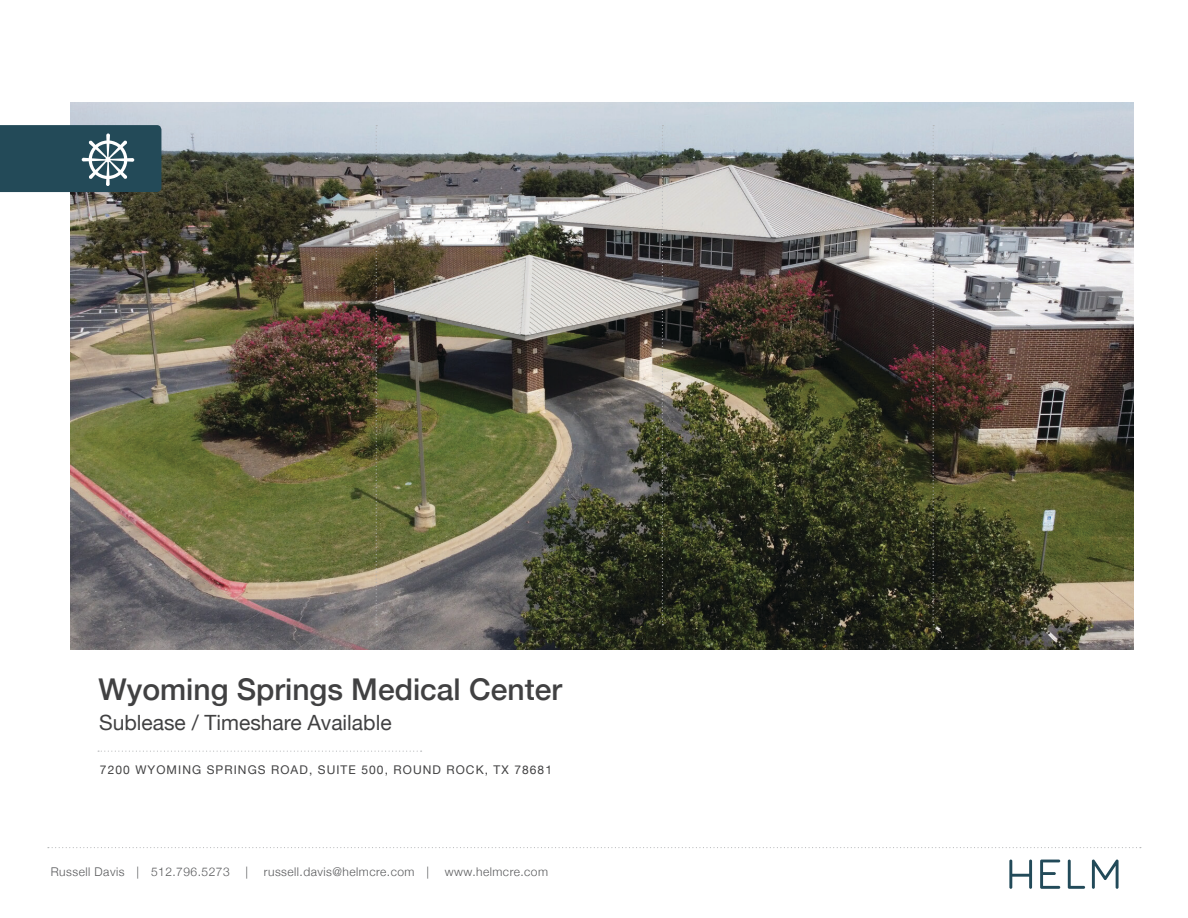
<style>
.page{position:relative;width:1188px;height:918px;background:#fff}
.page>*{position:absolute;margin:0;border:0;box-sizing:border-box;transform-origin:0 0}
.t1{font:500 30px "Helvetica Neue";color:#414142}
.t2{font:21px "Helvetica Neue";color:#414142}
.t3{font:300 12px "Helvetica Neue";letter-spacing:.04em;color:#58595b}
.t4{font:12px "Helvetica Neue";letter-spacing:.09em;color:#414142}
</style>
<div class="page">
<img style="left:71px;top:103px;width:1063px;height:546px">
<svg style="left:376px;top:125px;width:1px;height:500px"></svg>
<svg style="left:662px;top:125px;width:1px;height:500px"></svg>
<svg style="left:933px;top:125px;width:1px;height:500px"></svg>
<svg style="left:48px;top:847px;width:1093px;height:1px"></svg>
<svg style="left:1009px;top:859px;width:23px;height:30px"></svg>
<svg style="left:1040px;top:860px;width:20px;height:29px"></svg>
<svg style="left:1068px;top:860px;width:17px;height:29px"></svg>
<svg style="left:1092px;top:860px;width:27px;height:29px"></svg>
<svg style="left:98px;top:751px;width:324px;height:1px"></svg>
<svg style="left:0;top:125px;width:161px;height:67px;background:#335764"></svg>
<p class="t1" style="left:98px;top:665px;width:465px">Wyoming Springs Medical Center</p>
<p class="t2" style="left:99px;top:707px;width:294px">Sublease / Timeshare Available</p>
<p class="t4" style="left:100px;top:762px;width:454px">7200 WYOMING SPRINGS ROAD, SUITE 500, ROUND ROCK, TX 78681</p>
<p class="t3" style="left:51px;top:862px;width:180px">Russell Davis | 512.796.5273</p>
<p class="t3" style="left:245px;top:862px;width:4px">|</p>
<p class="t3" style="left:264px;top:862px;width:167px">russell.davis@helmcre.com |</p>
<p class="t3" style="left:445px;top:862px;width:105px">www.helmcre.com</p>
</div>
